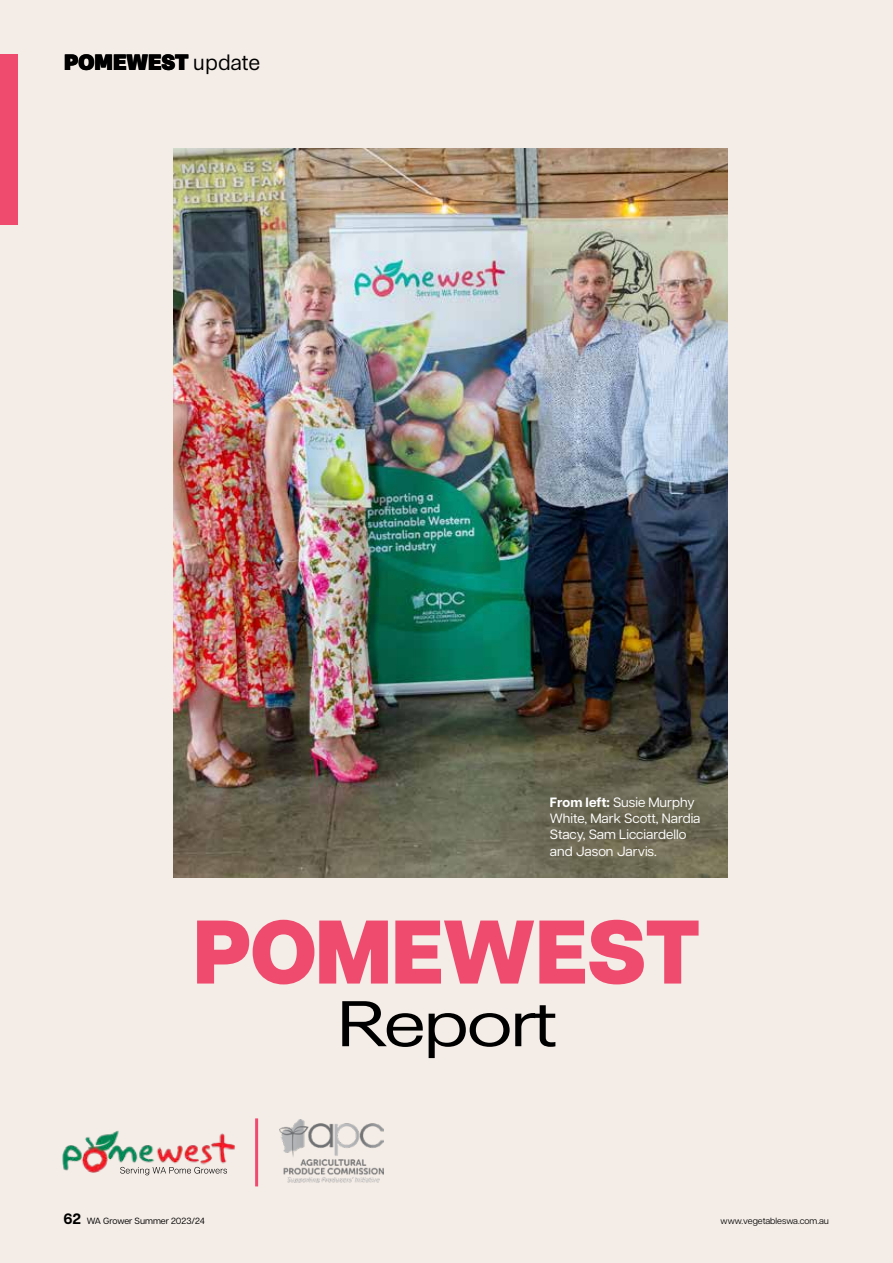
<style>
.page{position:relative;width:893px;height:1263px;background:#f4ede7}
.page>*{position:absolute;margin:0;border:0;box-sizing:border-box;transform-origin:0 0}
.t1{font:800 90px "Articulat CF";letter-spacing:-.015em;color:#ef4b6f}
.t2{font:60.9px "Synthese";letter-spacing:-.08em;color:#000;scale:1.25 1}
.t3{font:900 21px "Synthese";letter-spacing:-.02em;color:#000}
.t4{font:13.5px/16.2px "Articulat CF";color:#fff}
.t5{font:9px "Articulat CF";color:#000}
.t6{font:9px "Articulat CF";color:#000}
.s1{font-weight:400}
.s2{font-weight:700}
.s3{font-weight:700;font-size:15px}
</style>
<div class="page">
<img style="left:174px;top:149px;width:554px;height:728px">
<img style="left:279px;top:1119px;width:104px;height:64px">
<hr style="left:255px;top:1118px;width:3px;height:68px;background:#ef4b6f">
<img style="left:62px;top:1130px;width:173px;height:43px">
<svg style="left:120px;top:1167px;width:107px;height:8px"></svg>
<div style="left:0;top:54px;width:17px;height:170px;background:#ef4b6f"></div>
<h3 class="t3" style="left:64px;top:45px;width:198px">POMEWEST <span class="s1">update</span></h3>
<p class="t4" style="left:550px;top:793px;width:152px"><span class="s2">From left:</span> Susie Murphy<br>White, Mark Scott, Nardia<br>Stacy, Sam Licciardello and Jason Jarvis.</p>
<h1 class="t1" style="left:193px;top:884px;width:509px">POMEWEST</h1>
<h2 class="t2" style="left:335px;top:973px;width:179px">Report</h2>
<p class="t5" style="left:64px;top:1214px;width:143px"><span class="s3">62</span> WA Grower Summer 2023/24</p>
<p class="t6" style="left:721px;top:1214px;width:110px">www.vegetableswa.com.au</p>
</div>
